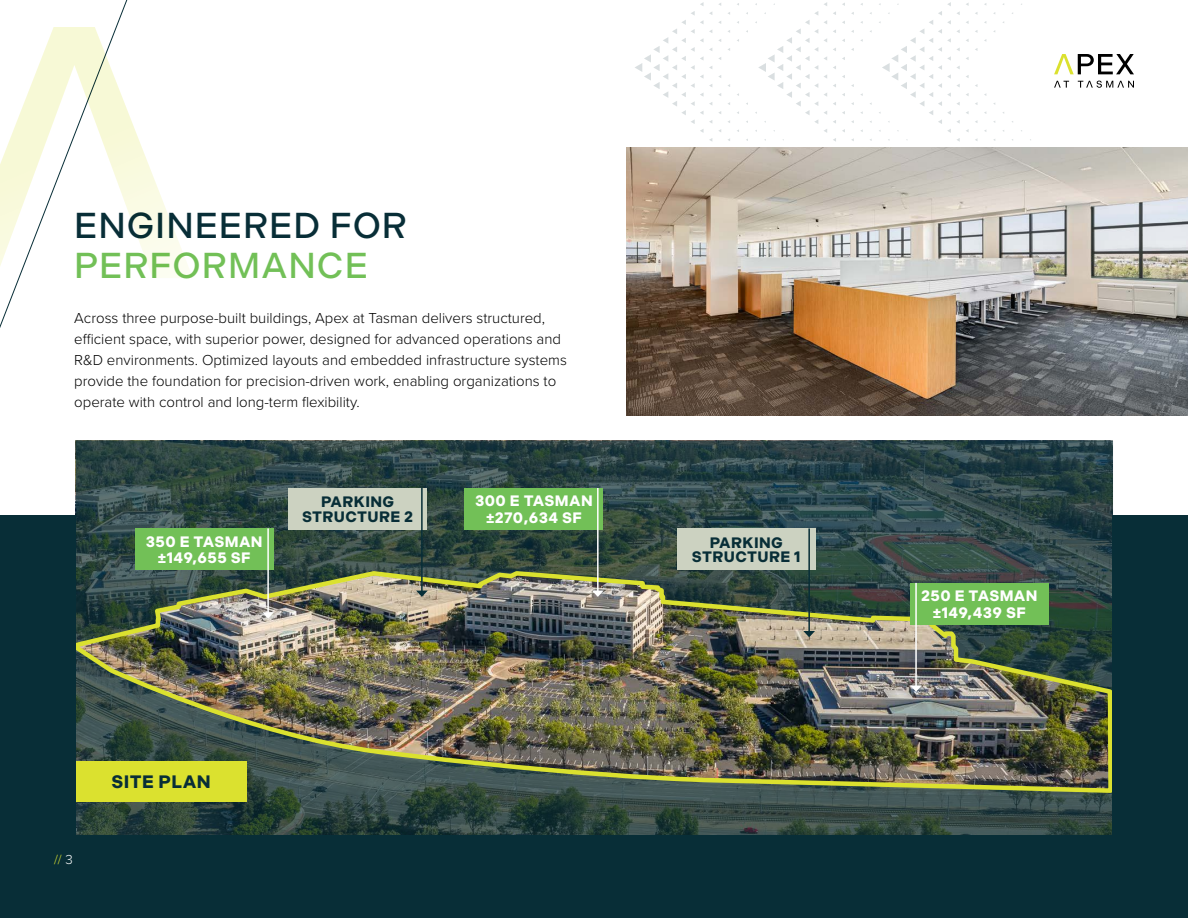
<style>
.page{position:relative;width:1188px;height:918px;background:#fff}
.page>*{position:absolute;margin:0;border:0;box-sizing:border-box;transform-origin:0 0}
.t1{font:500 36px "Indivisible";letter-spacing:.025em;color:#082e37}
.t2{font:500 36px "Indivisible";letter-spacing:.025em;color:#72c057}
.t3{font:700 18px "Indivisible";letter-spacing:.025em;color:#082e37}
.t4{font:700 15.15px/16.4px "Indivisible";letter-spacing:.025em;color:#fff;text-align:center}
.t5{font:700 15.15px/14.2px "Indivisible";letter-spacing:.025em;color:#082e37;text-align:center}
.t6{font:300 15px/21px "Proxima Nova";color:#000}
.t7{font:300 13.5px "Proxima Nova";color:#dbe12f}
.s1{color:#000}
</style>
<div class="page">
<svg style="left:1054px;top:81px;width:80px;height:7px"></svg>
<svg style="left:1054px;top:54px;width:80px;height:20px"></svg>
<div style="left:0;top:516px;width:1188px;height:402px;background:#082e37"></div>
<svg style="left:76px;top:441px;width:1037px;height:128px;background:#2e4646"></svg>
<svg style="left:879px;top:2px;width:81px;height:140px"></svg>
<svg style="left:755px;top:2px;width:72px;height:131px"></svg>
<svg style="left:635px;top:2px;width:77px;height:139px"></svg>
<img style="left:626px;top:147px;width:562px;height:269px">
<svg style="left:0;top:0;width:142px;height:465px"></svg>
<svg style="left:0;top:27px;width:192px;height:251px"></svg>
<img style="left:76px;top:569px;width:1036px;height:266px">
<div style="left:677px;top:528px;width:139px;height:42px;background:#ccd2c1"></div>
<hr style="left:808px;top:528px;width:2px;height:104px;background:#082e37">
<svg style="left:803px;top:631px;width:12px;height:6px"></svg>
<div style="left:288px;top:488px;width:139px;height:42px;background:#ccd2c1"></div>
<hr style="left:421px;top:488px;width:2px;height:103px;background:#082e37">
<svg style="left:416px;top:591px;width:12px;height:6px"></svg>
<div style="left:465px;top:488px;width:138px;height:42px;background:#72c057"></div>
<hr style="left:597px;top:488px;width:2px;height:103px;background:#fff">
<svg style="left:592px;top:591px;width:12px;height:6px"></svg>
<div style="left:910px;top:583px;width:139px;height:41px;background:#72c057"></div>
<hr style="left:915px;top:583px;width:2px;height:103px;background:#fff">
<svg style="left:910px;top:685px;width:12px;height:7px"></svg>
<div style="left:135px;top:528px;width:139px;height:42px;background:#72c057"></div>
<hr style="left:267px;top:528px;width:2px;height:85px;background:#fff">
<svg style="left:262px;top:612px;width:12px;height:6px"></svg>
<div style="left:76px;top:761px;width:170px;height:41px;background:#dbe12f"></div>
<div style="left:1112px;top:516px;width:76px;height:331px;background:#082e37"></div>
<h1 class="t1" style="left:74px;top:204px;width:334px">ENGINEERED FOR</h1>
<h1 class="t2" style="left:74px;top:245px;width:295px">PERFORMANCE</h1>
<p class="t6" style="left:74px;top:307px;width:494px">Across three purpose-built buildings, Apex at Tasman delivers structured, efficient space, with superior power, designed for advanced operations and R&amp;D environments. Optimized layouts and embedded infrastructure systems provide the foundation for precision-driven work, enabling organizations to operate with control and long-term flexibility.</p>
<p class="t4" style="left:146px;top:533px;width:118px">350 E TASMAN ±149,655 SF</p>
<p class="t5" style="left:302px;top:495px;width:113px">PARKING<br>STRUCTURE 2</p>
<p class="t4" style="left:475px;top:493px;width:119px">300 E TASMAN ±270,634 SF</p>
<p class="t7" style="left:54px;top:849px;width:20px">//<span class="s1">3</span></p>
<p class="t3" style="left:111px;top:772px;width:101px">SITE PLAN</p>
<p class="t5" style="left:692px;top:535px;width:110px">PARKING<br>STRUCTURE 1</p>
<p class="t4" style="left:921px;top:588px;width:118px">250 E TASMAN ±149,439 SF</p>
</div>
